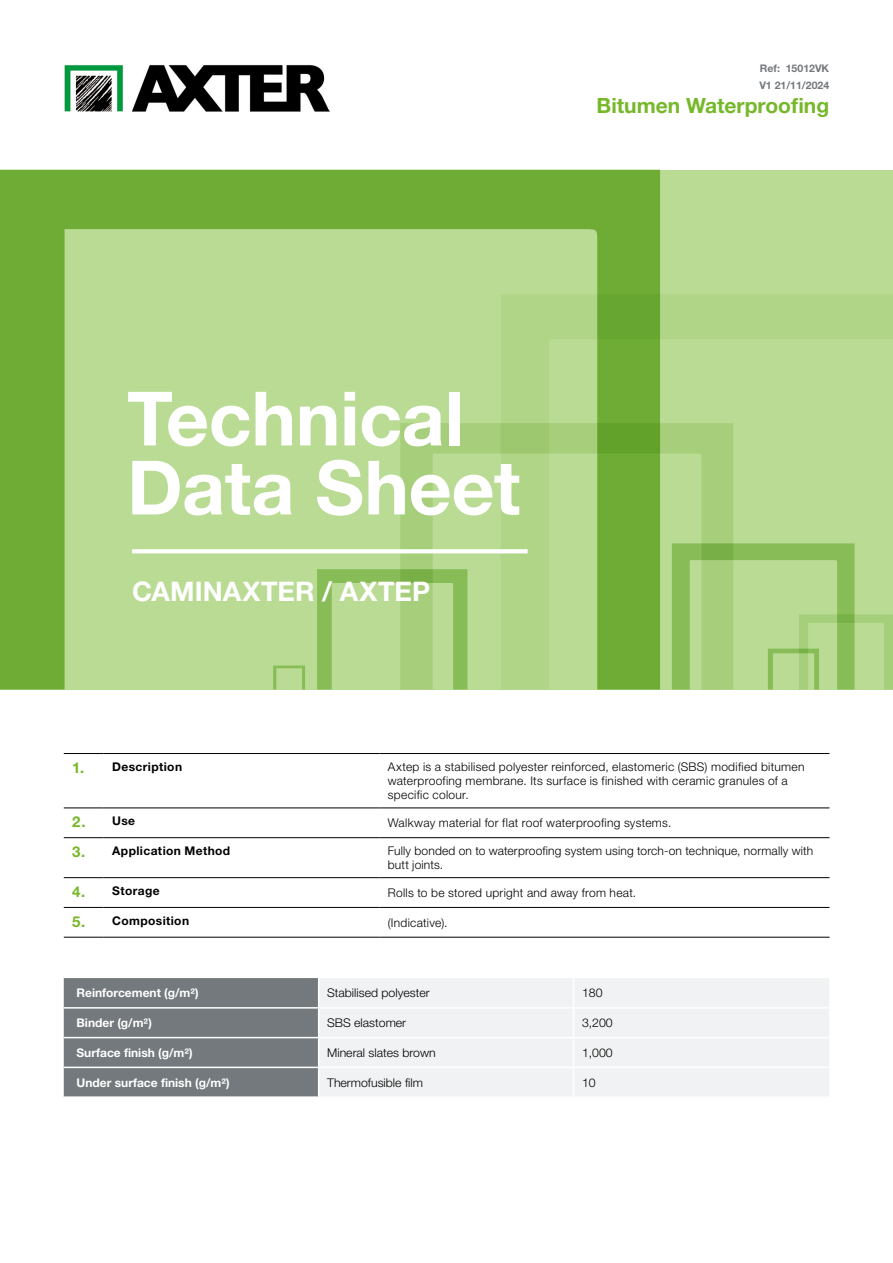
<style>
.page{position:relative;width:893px;height:1263px;background:#fff}
.page>*{position:absolute;margin:0;border:0;box-sizing:border-box;transform-origin:0 0}
.t1{font:700 75px/69px "Helvetica Neue LT Std";letter-spacing:-.005em;color:#fff}
.t2{font:700 27px "Helvetica Neue LT Std";letter-spacing:.005em;color:#fff}
.t3{font:700 21px "Helvetica Neue LT Std";color:#76b82a}
.t4{font:300 12px/14.4px "Helvetica Neue LT Std";letter-spacing:.015em;color:#000}
.t5{font:700 12px "Helvetica Neue LT Std";color:#fff}
.t6{font:700 12px "Helvetica Neue LT Std";letter-spacing:.03em;color:#000}
.t7{font:700 10.5px/17px "Helvetica Neue LT Std";color:#73797c}
.s1{font-size:15px;color:#76b82a}
</style>
<div class="page">
<div style="left:0;top:170px;width:893px;height:519px;background:#badb94"></div>
<svg style="left:0;top:170px;width:660px;height:519px"></svg>
<svg style="left:501px;top:294px;width:392px;height:395px"></svg>
<svg style="left:273px;top:665px;width:32px;height:24px"></svg>
<svg style="left:132px;top:549px;width:396px;height:4px;background:#fbfcf8"></svg>
<img style="left:64px;top:64px;width:266px;height:47px">
<div style="left:320px;top:978px;width:509px;height:118px;background:#f1f2f3"></div>
<hr style="left:319px;top:1007px;width:255px;height:1px;background:#fff">
<hr style="left:319px;top:1037px;width:255px;height:1px;background:#fff">
<hr style="left:319px;top:1066px;width:255px;height:2px;background:#fff">
<hr style="left:574px;top:1007px;width:255px;height:1px;background:#fff">
<hr style="left:574px;top:1037px;width:255px;height:1px;background:#fff">
<hr style="left:574px;top:1066px;width:255px;height:2px;background:#fff">
<svg style="left:573px;top:978px;width:1px;height:118px"></svg>
<svg style="left:64px;top:978px;width:255px;height:118px;background:#787e81"></svg>
<hr style="left:64px;top:808px;width:40px;height:1px;background:#000">
<hr style="left:104px;top:808px;width:275px;height:1px;background:#000">
<hr style="left:379px;top:808px;width:450px;height:1px;background:#000">
<hr style="left:64px;top:837px;width:40px;height:1px;background:#000">
<hr style="left:104px;top:837px;width:275px;height:1px;background:#000">
<hr style="left:379px;top:837px;width:450px;height:1px;background:#000">
<hr style="left:64px;top:877px;width:40px;height:1px;background:#000">
<hr style="left:104px;top:877px;width:275px;height:1px;background:#000">
<hr style="left:379px;top:877px;width:450px;height:1px;background:#000">
<hr style="left:64px;top:907px;width:40px;height:1px;background:#000">
<hr style="left:104px;top:907px;width:275px;height:1px;background:#000">
<hr style="left:379px;top:907px;width:450px;height:1px;background:#000">
<hr style="left:64px;top:937px;width:40px;height:1px;background:#000">
<hr style="left:104px;top:937px;width:275px;height:1px;background:#000">
<hr style="left:379px;top:937px;width:450px;height:1px;background:#000">
<hr style="left:64px;top:753px;width:40px;height:1px;background:#000">
<hr style="left:104px;top:753px;width:275px;height:1px;background:#000">
<hr style="left:379px;top:753px;width:450px;height:1px;background:#000">
<p class="t7" style="left:759px;top:59px;width:71px">Ref: 15012VK<br>V1 21/11/2024</p>
<h3 class="t3" style="left:597px;top:92px;width:234px">Bitumen Waterproofing</h3>
<h1 class="t1" style="left:127px;top:383px;width:395px">Technical<br>Data Sheet</h1>
<h2 class="t2" style="left:132px;top:574px;width:300px">CAMINAXTER / AXTEP</h2>
<p class="t6" style="left:72px;top:759px;width:111px"><span class="s1">1.</span> Description</p>
<p class="t4" style="left:388px;top:759px;width:418px">Axtep is a stabilised polyester reinforced, elastomeric (SBS) modified bitumen waterproofing membrane. Its surface is finished with ceramic granules of a specific colour.</p>
<p class="t6" style="left:72px;top:813px;width:64px"><span class="s1">2.</span> Use</p>
<p class="t4" style="left:388px;top:815px;width:285px">Walkway material for flat roof waterproofing systems.</p>
<p class="t6" style="left:72px;top:843px;width:159px"><span class="s1">3.</span> Application Method</p>
<p class="t4" style="left:388px;top:843px;width:427px">Fully bonded on to waterproofing system using torch-on technique, normally with butt joints.</p>
<p class="t6" style="left:72px;top:883px;width:89px"><span class="s1">4.</span> Storage</p>
<p class="t4" style="left:388px;top:885px;width:250px">Rolls to be stored upright and away from heat.</p>
<p class="t6" style="left:72px;top:913px;width:118px"><span class="s1">5.</span> Composition</p>
<p class="t4" style="left:388px;top:915px;width:61px">(Indicative).</p>
<p class="t5" style="left:77px;top:985px;width:124px">Reinforcement (g/m²)</p>
<p class="t4" style="left:327px;top:985px;width:104px">Stabilised polyester</p>
<p class="t4" style="left:582px;top:985px;width:22px">180</p>
<p class="t5" style="left:77px;top:1015px;width:77px">Binder (g/m²)</p>
<p class="t4" style="left:327px;top:1015px;width:80px">SBS elastomer</p>
<p class="t4" style="left:582px;top:1015px;width:32px">3,200</p>
<p class="t5" style="left:77px;top:1045px;width:118px">Surface finish (g/m²)</p>
<p class="t4" style="left:327px;top:1045px;width:110px">Mineral slates brown</p>
<p class="t4" style="left:582px;top:1045px;width:32px">1,000</p>
<p class="t5" style="left:77px;top:1075px;width:155px">Under surface finish (g/m²)</p>
<p class="t4" style="left:327px;top:1075px;width:97px">Thermofusible film</p>
<p class="t4" style="left:582px;top:1075px;width:15px">10</p>
</div>
